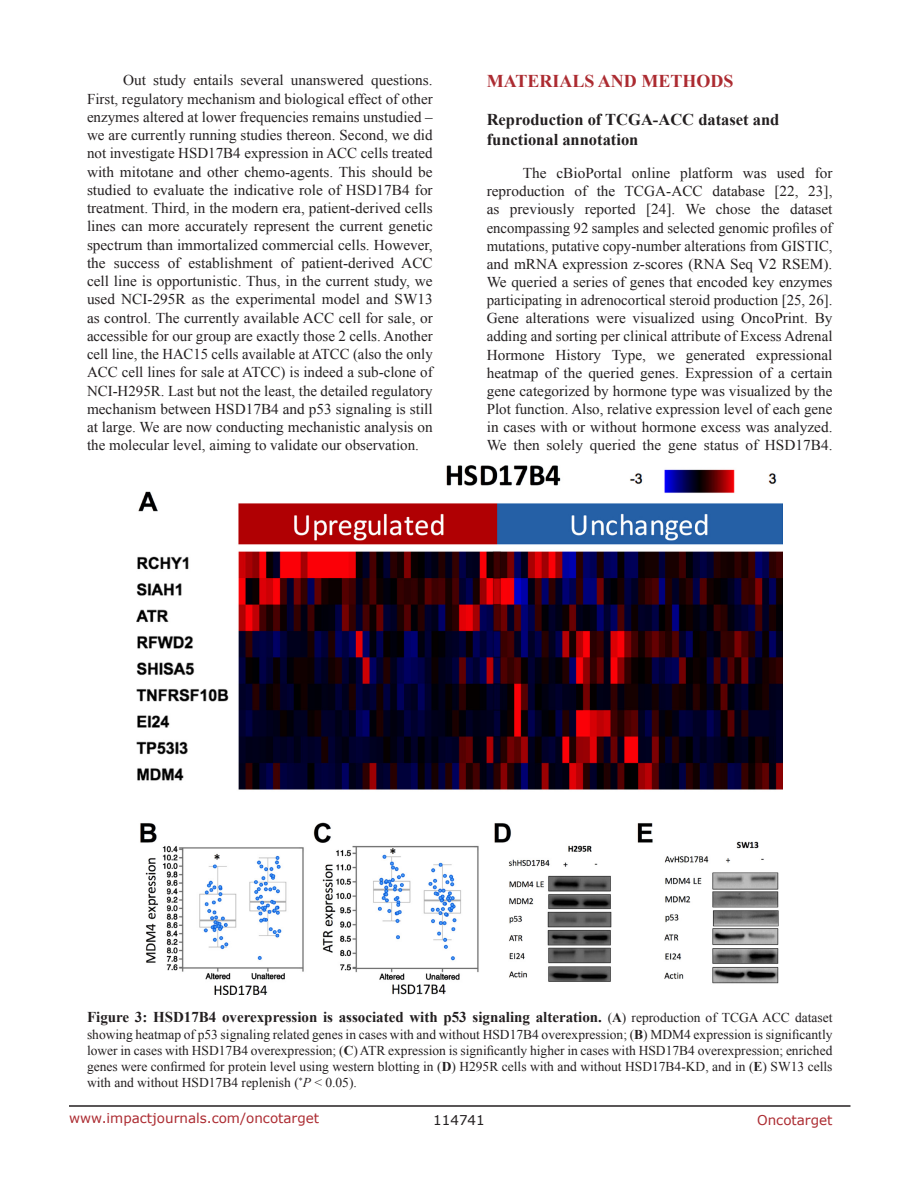
<style>
.page{position:relative;width:918px;height:1188px;background:#fff}
.page>*{position:absolute;margin:0;border:0;box-sizing:border-box;transform-origin:0 0}
.Heading{font:700 18px "Times New Roman";color:#ac2b31}
.SubHeading{font:700 16.5px/20px "Times New Roman";color:#231f20}
.BodyText{font:15px/18.3px "Times New Roman";color:#231f20;text-align:justify}
.FigureText{font:700 15px "Times New Roman";color:#231f20}
.FigureText-2{font:13.5px/16.2px "Times New Roman";color:#231f20;text-align:justify}
.t1{font:13.5px "Verdana";color:#ac2b31}
.t2{font:13.5px "Verdana";color:#231f20}
.s1{font-weight:400;font-size:13.5px}
.s2{font-size:13.5px}
.s3{font-weight:700}
.s4{font-style:italic}
</style>
<div class="page">
<hr style="left:69px;top:1105px;width:781px;height:2px;background:#231f20">
<img style="left:137px;top:466px;width:646px;height:528px">
<p class="BodyText" style="left:87px;top:71px;width:347px;text-indent:36px">Out study entails several unanswered questions.<br>First, regulatory mechanism and biological effect of other enzymes altered at lower frequencies remains unstudied – we are currently running studies thereon. Second, we did not investigate HSD17B4 expression in ACC cells treated with mitotane and other chemo-agents. This should be studied to evaluate the indicative role of HSD17B4 for treatment. Third, in the modern era, patient-derived cells lines can more accurately represent the current genetic spectrum than immortalized commercial cells. However, the success of establishment of patient-derived ACC cell line is opportunistic. Thus, in the current study, we used NCI-295R as the experimental model and SW13 as control. The currently available ACC cell for sale, or accessible for our group are exactly those 2 cells. Another cell line, the HAC15 cells available at ATCC (also the only ACC cell lines for sale at ATCC) is indeed a sub-clone of NCI-H295R. Last but not the least, the detailed regulatory mechanism between HSD17B4 and p53 signaling is still at large. We are now conducting mechanistic analysis on the molecular level, aiming to validate our observation.</p>
<p class="Heading" style="left:487px;top:69px;width:248px">MATERIALS AND METHODS</p>
<p class="SubHeading" style="left:487px;top:109px;width:294px">Reproduction of TCGA-ACC dataset and functional annotation</p>
<p class="BodyText" style="left:487px;top:164px;width:347px;text-indent:36px">The cBioPortal online platform was used for reproduction of the TCGA-ACC database [22, 23], as previously reported [24]. We chose the dataset encompassing 92 samples and selected genomic profiles of mutations, putative copy-number alterations from GISTIC, and mRNA expression z-scores (RNA Seq V2 RSEM).<br>We queried a series of genes that encoded key enzymes participating in adrenocortical steroid production [25, 26].<br>Gene alterations were visualized using OncoPrint. By adding and sorting per clinical attribute of Excess Adrenal Hormone History Type, we generated expressional heatmap of the queried genes. Expression of a certain gene categorized by hormone type was visualized by the Plot function. Also, relative expression level of each gene in cases with or without hormone excess was analyzed.<br>We then solely queried the gene status of HSD17B4.</p>
<p class="FigureText" style="left:87px;top:1007px;width:747px">Figure 3: HSD17B4 overexpression is associated with p53 signaling alteration. <span class="s1">(</span><span class="s2">A</span><span class="s1">) reproduction of TCGA ACC dataset</span></p>
<p class="FigureText-2" style="left:87px;top:1026px;width:747px">showing heatmap of p53 signaling related genes in cases with and without HSD17B4 overexpression; (<span class="s3">B</span>) MDM4 expression is significantly lower in cases with HSD17B4 overexpression; (<span class="s3">C</span>) ATR expression is significantly higher in cases with HSD17B4 overexpression; enriched genes were confirmed for protein level using western blotting in (<span class="s3">D</span>) H295R cells with and without HSD17B4-KD, and in (<span class="s3">E</span>) SW13 cells with and without HSD17B4 replenish (<sup>*</sup><span class="s4">P</span> &lt; 0.05).</p>
<p class="t1" style="left:69px;top:1109px;width:252px">www.impactjournals.com/oncotarget</p>
<p class="t2" style="left:433px;top:1111px;width:53px">114741</p>
<p class="t1" style="left:757px;top:1111px;width:77px">Oncotarget</p>
</div>
